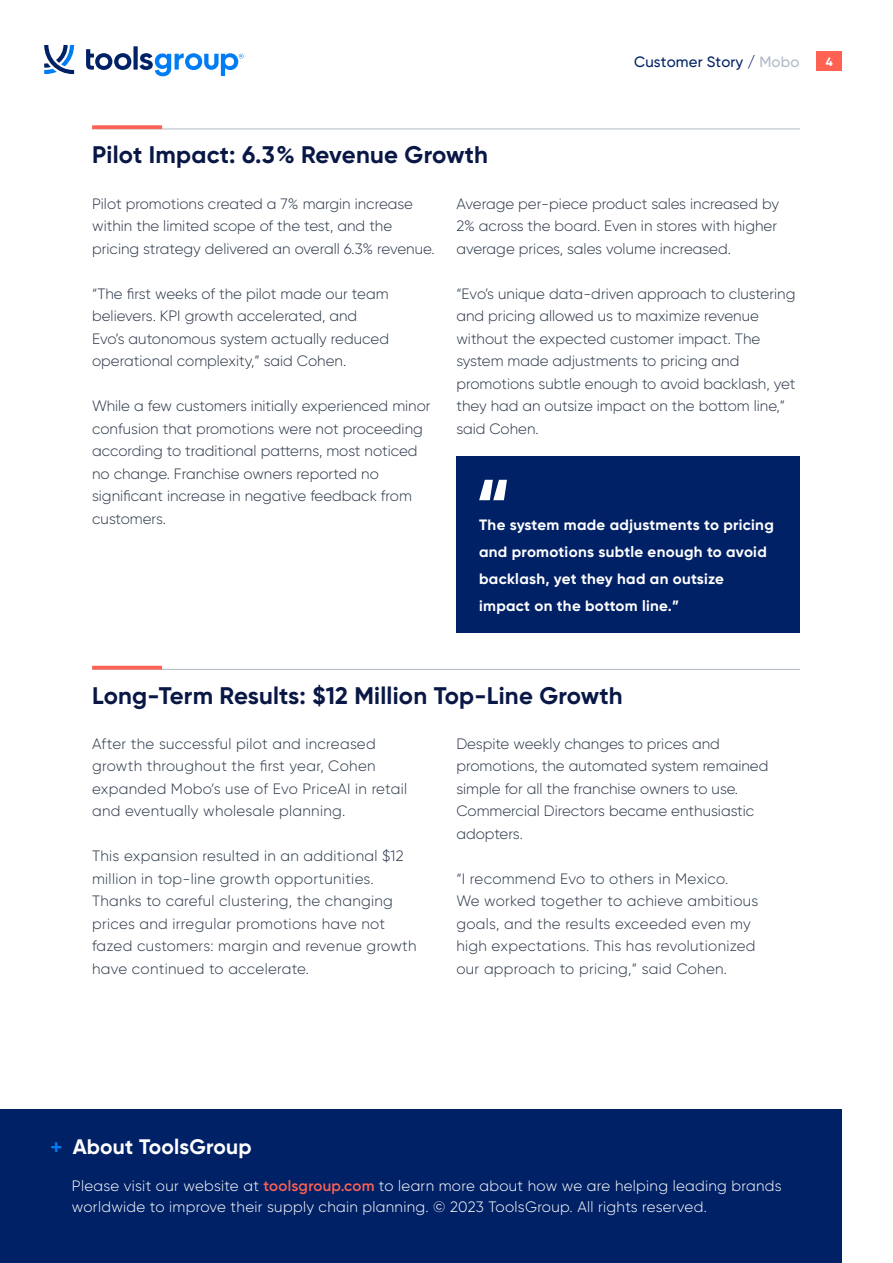
<style>
.page{position:relative;width:893px;height:1263px;background:#fff}
.page>*{position:absolute;margin:0;border:0;box-sizing:border-box;transform-origin:0 0}
.t1{font:700 24px "Gilroy";letter-spacing:.01em;color:#081745}
.t2{font:700 21px "Gilroy";letter-spacing:.01em;color:#fff}
.t3{font:300 15px/22.5px "Gilroy";color:#293647}
.t4{font:300 15px/22.5px "Gilroy";letter-spacing:.02em;color:#293647}
.t5{font:300 15px/21px "Gilroy";letter-spacing:.02em;color:#fff}
.t6{font:700 15px/27px "Gilroy";letter-spacing:.02em;color:#fff}
.t7{font:500 15px "Gilroy";letter-spacing:.01em;color:#002166}
.t8{font:700 12px "Gilroy";color:#fff}
.s1{color:#b0bac4}
.s2{font-weight:600;font-size:22.5px;color:#007df5}
.s3{font-weight:600;color:#ff6154}
</style>
<div class="page">
<div style="left:816px;top:51px;width:26px;height:20px;background:#ff6253"></div>
<svg style="left:86px;top:49px;width:45px;height:21px"></svg>
<div style="left:133px;top:46px;width:5px;height:24px;background:#002166"></div>
<svg style="left:44px;top:45px;width:30px;height:29px"></svg>
<svg style="left:139px;top:53px;width:105px;height:23px"></svg>
<div style="left:0;top:1109px;width:842px;height:154px;background:#002166"></div>
<hr style="left:92px;top:129px;width:708px;height:1px;background:#b0bac4">
<svg style="left:92px;top:125px;width:70px;height:4px"></svg>
<hr style="left:92px;top:669px;width:708px;height:1px;background:#b0bac4">
<hr style="left:92px;top:666px;width:70px;height:3px;background:#ff6154">
<div style="left:456px;top:456px;width:343px;height:177px;background:#002166"></div>
<svg style="left:479px;top:480px;width:28px;height:20px"></svg>
<p class="t7" style="left:634px;top:52px;width:167px">Customer Story / <span class="s1">Mobo</span></p>
<p class="t8" style="left:826px;top:54px;width:8px">4</p>
<h1 class="t1" style="left:92px;top:140px;width:397px">Pilot Impact: 6.3 % Revenue Growth</h1>
<p class="t3" style="left:92px;top:192px;width:344px">Pilot promotions created a 7% margin increase within the limited scope of the test, and the pricing strategy delivered an overall 6.3% revenue.</p>
<p class="t3" style="left:92px;top:282px;width:298px">“The first weeks of the pilot made our team believers. KPI growth accelerated, and Evo’s autonomous system actually reduced operational complexity,” said Cohen.</p>
<p class="t3" style="left:92px;top:394px;width:340px">While a few customers initially experienced minor confusion that promotions were not proceeding according to traditional patterns, most noticed no change. Franchise owners reported no significant increase in negative feedback from customers.</p>
<p class="t3" style="left:456px;top:192px;width:324px">Average per-piece product sales increased by<br>2% across the board. Even in stores with higher average prices, sales volume increased.</p>
<p class="t3" style="left:456px;top:282px;width:341px">“Evo’s unique data-driven approach to clustering and pricing allowed us to maximize revenue without the expected customer impact. The system made adjustments to pricing and promotions subtle enough to avoid backlash, yet they had an outsize impact on the bottom line,” said Cohen.</p>
<p class="t6" style="left:479px;top:511px;width:296px">The system made adjustments to pricing and promotions subtle enough to avoid backlash, yet they had an outsize impact on the bottom line.”</p>
<h1 class="t1" style="left:92px;top:680px;width:532px">Long-Term Results: $12 Million Top-Line Growth</h1>
<p class="t4" style="left:92px;top:732px;width:316px">After the successful pilot and increased growth throughout the first year, Cohen expanded Mobo’s use of Evo PriceAI in retail and eventually wholesale planning.</p>
<p class="t4" style="left:92px;top:844px;width:326px">This expansion resulted in an additional $12 million in top-line growth opportunities.<br>Thanks to careful clustering, the changing prices and irregular promotions have not fazed customers: margin and revenue growth have continued to accelerate.</p>
<p class="t3" style="left:456px;top:732px;width:313px">Despite weekly changes to prices and promotions, the automated system remained simple for all the franchise owners to use.<br>Commercial Directors became enthusiastic adopters.</p>
<p class="t4" style="left:456px;top:867px;width:303px">“I recommend Evo to others in Mexico.<br>We worked together to achieve ambitious goals, and the results exceeded even my high expectations. This has revolutionized our approach to pricing,” said Cohen.</p>
<h2 class="t2" style="left:50px;top:1134px;width:203px"><span class="s2">+</span> About ToolsGroup</h2>
<p class="t5" style="left:72px;top:1175px;width:711px">Please visit our website at <span class="s3">toolsgroup.com</span> to learn more about how we are helping leading brands worldwide to improve their supply chain planning. © 2023 ToolsGroup. All rights reserved.</p>
</div>
